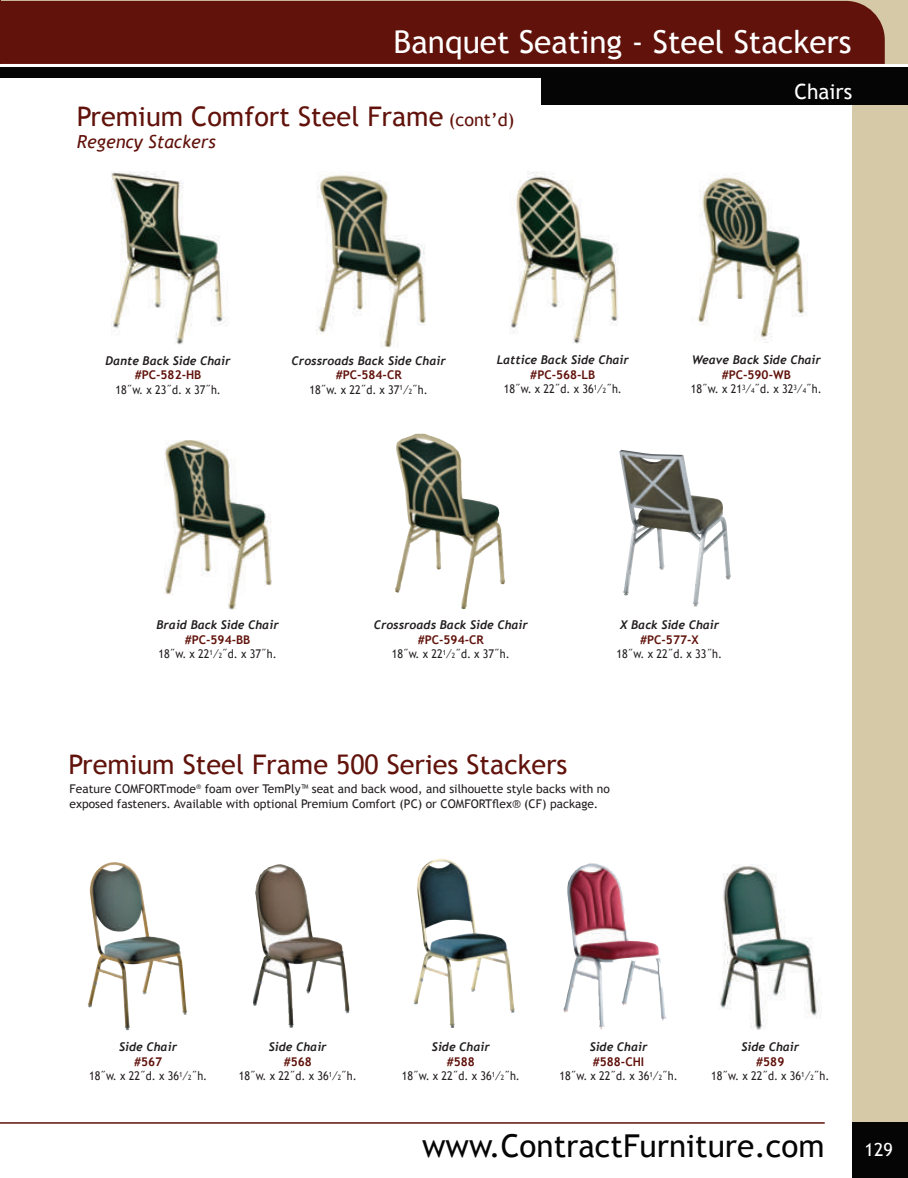
<style>
.page{position:relative;width:908px;height:1178px;background:#fff}
.page>*{position:absolute;margin:0;border:0;box-sizing:border-box;transform-origin:0 0}
.t1{font:31.5px "Trebuchet MS";color:#fff}
.t2{font:31.5px "Trebuchet MS";color:#040504}
.t3{font:27px "Trebuchet MS";color:#61120b}
.t4{font:21px "Trebuchet MS";color:#fff}
.t5{font:italic 18px "Trebuchet MS";color:#61120b}
.t6{font:18px "Trebuchet MS";color:#fff}
.t7{font:12px/14.4px "Trebuchet MS";color:#231f20;text-align:center;scale:.9 1}
.t8{font:italic 700 12px "Trebuchet";color:#231f20}
.t9{font:12px/14.4px "Trebuchet MS";color:#231f20}
.t10{font:700 12px "Trebuchet MS";color:#61120b}
.s1{font-size:18px}
.s2{font-weight:700;color:#61120b}
.s3{font-size:7.2px}
</style>
<div class="page">
<div style="left:851px;top:0;width:57px;height:1177px;background:#d5c9a8"></div>
<div style="left:0;top:67px;width:908px;height:11px;background:#040504"></div>
<div style="left:541px;top:78px;width:367px;height:27px;background:#040504"></div>
<hr style="left:0;top:1121px;width:824px;height:2px;background:#61120b">
<div style="left:851px;top:1121px;width:57px;height:56px;background:#040504"></div>
<hr style="left:0;top:64px;width:908px;height:3px;background:#fff">
<div style="left:1px;top:1px;width:883px;height:63px;background:#61120b"></div>
<img style="left:111px;top:171px;width:118px;height:174px">
<img style="left:317px;top:175px;width:109px;height:172px">
<img style="left:511px;top:171px;width:107px;height:173px">
<img style="left:697px;top:177px;width:108px;height:164px">
<img style="left:164px;top:440px;width:107px;height:169px">
<img style="left:395px;top:433px;width:110px;height:176px">
<img style="left:619px;top:449px;width:112px;height:157px">
<img style="left:252px;top:864px;width:98px;height:163px">
<img style="left:87px;top:862px;width:100px;height:168px">
<img style="left:413px;top:858px;width:102px;height:169px">
<img style="left:563px;top:863px;width:98px;height:166px">
<img style="left:718px;top:864px;width:103px;height:164px">
<h1 class="t1" style="left:393px;top:23px;width:459px">Banquet Seating - Steel Stackers</h1>
<h3 class="t4" style="left:794px;top:79px;width:59px">Chairs</h3>
<h2 class="t3" style="left:77px;top:100px;width:439px">Premium Comfort Steel Frame <span class="s1">(cont’d)</span></h2>
<h3 class="t5" style="left:77px;top:131px;width:140px">Regency Stackers</h3>
<p class="t8" style="left:106px;top:353px;width:126px">Dante Back Side Chair</p>
<p class="t10" style="left:135px;top:368px;width:68px">#PC-582-HB</p>
<p class="t7" style="left:115px;top:382px;width:119px">18˝w. x 23˝d. x 37˝h.</p>
<p class="t8" style="left:292px;top:353px;width:156px">Crossroads Back Side Chair</p>
<p class="t7" style="left:310px;top:367px;width:133px"><span class="s2">#PC-584-CR<br></span>18˝w. x 22˝d. x 37<sup>1</sup>⁄<span class="s3">2</span>˝h.</p>
<p class="t8" style="left:497px;top:353px;width:134px">Lattice Back Side Chair</p>
<p class="t7" style="left:504px;top:367px;width:133px"><span class="s2">#PC-568-LB<br></span>18˝w. x 22˝d. x 36<sup>1</sup>⁄<span class="s3">2</span>˝h.</p>
<p class="t8" style="left:691px;top:353px;width:131px">Weave Back Side Chair</p>
<p class="t7" style="left:691px;top:367px;width:147px"><span class="s2">#PC-590-WB<br></span>18˝w. x 21<sup>3</sup>⁄<span class="s3">4</span>˝d. x 32<sup>3</sup>⁄<span class="s3">4</span>˝h.</p>
<p class="t8" style="left:156px;top:618px;width:124px">Braid Back Side Chair</p>
<p class="t7" style="left:158px;top:632px;width:133px"><span class="s2">#PC-594-BB<br></span>18˝w. x 22<sup>1</sup>⁄<span class="s3">2</span>˝d. x 37˝h.</p>
<p class="t8" style="left:374px;top:618px;width:156px">Crossroads Back Side Chair</p>
<p class="t7" style="left:392px;top:632px;width:133px"><span class="s2">#PC-594-CR<br></span>18˝w. x 22<sup>1</sup>⁄<span class="s3">2</span>˝d. x 37˝h.</p>
<p class="t8" style="left:619px;top:618px;width:101px">X Back Side Chair</p>
<p class="t10" style="left:640px;top:632px;width:60px">#PC-577-X</p>
<p class="t7" style="left:616px;top:646px;width:119px">18˝w. x 22˝d. x 33˝h.</p>
<h2 class="t3" style="left:68px;top:748px;width:500px">Premium Steel Frame 500 Series Stackers</h2>
<p class="t9" style="left:70px;top:781px;width:542px">Feature COMFORTmode<sup>®</sup> foam over TemPly™ seat and back wood, and silhouette style backs with no exposed fasteners. Available with optional Premium Comfort (PC) or COMFORTflex® (CF) package.</p>
<p class="t8" style="left:119px;top:1039px;width:59px">Side Chair</p>
<p class="t7" style="left:89px;top:1053px;width:133px"><span class="s2">#567<br></span>18˝w. x 22˝d. x 36<sup>1</sup>⁄<span class="s3">2</span>˝h.</p>
<p class="t8" style="left:269px;top:1039px;width:59px">Side Chair</p>
<p class="t7" style="left:239px;top:1053px;width:133px"><span class="s2">#568<br></span>18˝w. x 22˝d. x 36<sup>1</sup>⁄<span class="s3">2</span>˝h.</p>
<p class="t8" style="left:432px;top:1039px;width:59px">Side Chair</p>
<p class="t7" style="left:402px;top:1053px;width:133px"><span class="s2">#588<br></span>18˝w. x 22˝d. x 36<sup>1</sup>⁄<span class="s3">2</span>˝h.</p>
<p class="t8" style="left:589px;top:1039px;width:59px">Side Chair</p>
<p class="t7" style="left:559px;top:1053px;width:133px"><span class="s2">#588-CHI<br></span>18˝w. x 22˝d. x 36<sup>1</sup>⁄<span class="s3">2</span>˝h.</p>
<p class="t8" style="left:741px;top:1039px;width:59px">Side Chair</p>
<p class="t7" style="left:711px;top:1053px;width:133px"><span class="s2">#589<br></span>18˝w. x 22˝d. x 36<sup>1</sup>⁄<span class="s3">2</span>˝h.</p>
<h1 class="t2" style="left:422px;top:1127px;width:404px">www.ContractFurniture.com</h1>
<h3 class="t6" style="left:864px;top:1138px;width:30px">129</h3>
</div>
